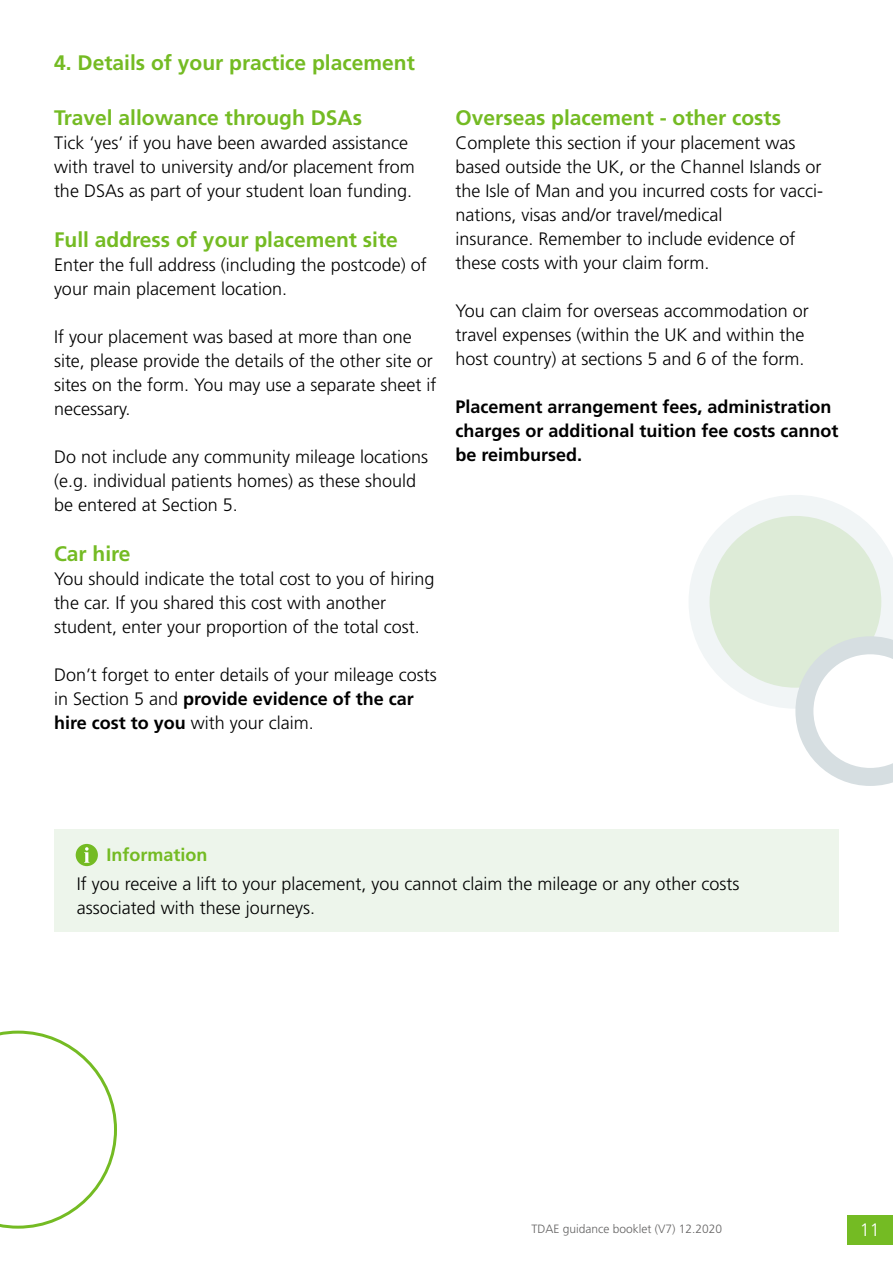
<style>
.page{position:relative;width:893px;height:1263px;background:#fff}
.page>*{position:absolute;margin:0;border:0;box-sizing:border-box;transform-origin:0 0}
.t1{font:700 21px "Frutiger LT Std";color:#74bb23}
.t2{font:300 18px/24px "Frutiger LT Std";color:#000}
.t3{font:700 18px/24px "Frutiger LT Std";color:#000}
.t4{font:300 18px "Frutiger LT Std";color:#fff}
.t5{font:300 12px "Frutiger LT Std";color:#646363}
.s1{font-weight:700}
.s2{font-weight:700;color:#74bb23}
</style>
<div class="page">
<div style="left:54px;top:829px;width:785px;height:103px;background:#edf5eb"></div>
<div style="left:76px;top:844px;width:22px;height:22px;background:#74bb23;border-radius:50%"></div>
<svg style="left:84px;top:847px;width:6px;height:16px"></svg>
<svg style="left:689px;top:495px;width:204px;height:291px"></svg>
<svg style="left:0;top:1031px;width:117px;height:198px"></svg>
<div style="left:847px;top:1215px;width:46px;height:30px;background:#74bb23"></div>
<h3 class="t1" style="left:54px;top:50px;width:362px">4. Details of your practice placement</h3>
<p class="t1" style="left:54px;top:105px;width:310px">Travel allowance through DSAs</p>
<p class="t2" style="left:54px;top:131px;width:362px">Tick ‘yes’ if you have been awarded assistance with travel to university and/or placement from the DSAs as part of your student loan funding.</p>
<h3 class="t1" style="left:54px;top:228px;width:345px">Full address of your placement site</h3>
<p class="t2" style="left:54px;top:253px;width:374px">Enter the full address (including the postcode) of your main placement location.</p>
<p class="t2" style="left:54px;top:325px;width:384px">If your placement was based at more than one site, please provide the details of the other site or sites on the form. You may use a separate sheet if necessary.</p>
<p class="t2" style="left:54px;top:445px;width:376px">Do not include any community mileage locations</p>
<p class="t2" style="left:54px;top:469px;width:364px">(e.g. individual patients homes) as these should be entered at Section 5.</p>
<h3 class="t1" style="left:54px;top:541px;width:78px">Car hire</h3>
<p class="t2" style="left:54px;top:567px;width:382px">You should indicate the total cost to you of hiring the car. If you shared this cost with another student, enter your proportion of the total cost.</p>
<p class="t2" style="left:54px;top:663px;width:384px">Don’t forget to enter details of your mileage costs in Section 5 and <span class="s1">provide evidence of the car hire cost to you</span> with your claim.</p>
<h3 class="t1" style="left:455px;top:105px;width:327px">Overseas placement - other costs</h3>
<p class="t2" style="left:455px;top:131px;width:369px">Complete this section if your placement was based outside the UK, or the Channel Islands or the Isle of Man and you incurred costs for vacci&shy;nations, visas and/or travel/medical<br>insurance. Remember to include evidence of these costs with your claim form.</p>
<p class="t2" style="left:455px;top:299px;width:355px">You can claim for overseas accommodation or travel expenses (within the UK and within the host country) at sections 5 and 6 of the form.</p>
<p class="t3" style="left:455px;top:395px;width:385px">Placement arrangement fees, administration charges or additional tuition fee costs cannot be reimbursed.</p>
<p class="t2" style="left:77px;top:841px;width:664px;line-height:28.5px;text-indent:30px"><span class="s2">Information<br></span>If you receive a lift to your placement, you cannot claim the mileage or any other costs</p>
<p class="t2" style="left:77px;top:896px;width:240px">associated with these journeys.</p>
<p class="t5" style="left:531px;top:1222px;width:192px">TDAE guidance booklet (V7) 12.2020</p>
<p class="t4" style="left:860px;top:1220px;width:22px">11</p>
</div>
